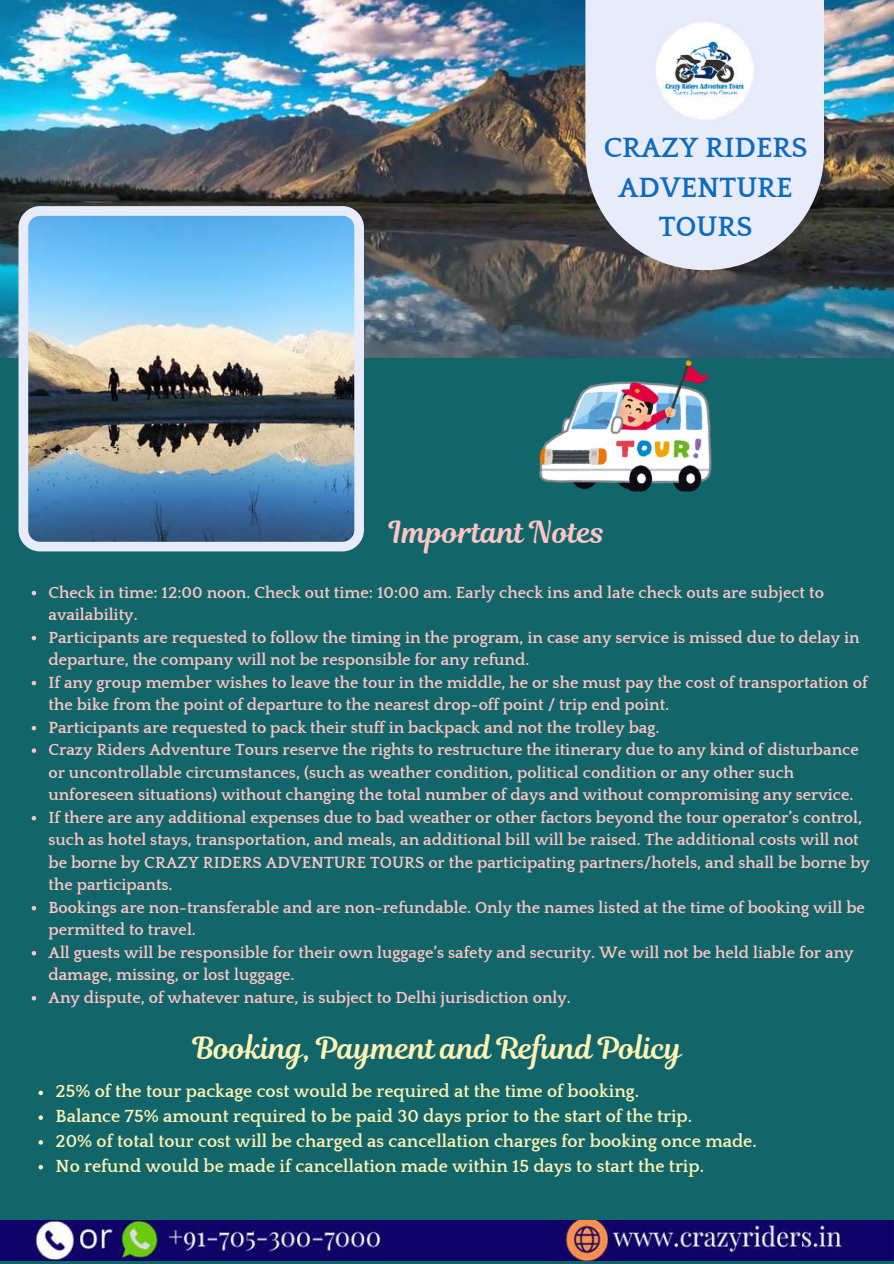
<style>
.page{position:relative;width:894px;height:1264px;background:#fff}
.page>*{position:absolute;margin:0;border:0;box-sizing:border-box;transform-origin:0 0}
.t1{font:30px "RTL Romman Regular";color:#fff2b5}
.t2{font:30px "RTL Romman Regular";color:#ffc5c5}
.t3{font:700 28.65px/39.3px "Quattrocento";color:#0e6bbd;text-align:center}
.t4{font:700 18px/24.8px "Quattrocento";color:#fff2b5}
.t5{font:700 16.5px/22.5px "Quattrocento";color:#ffc5c5}
</style>
<div class="page">
<div style="left:0;top:0;width:893px;height:1263px;background:#12666a"></div>
<img style="left:0;top:0;width:893px;height:358px">
<svg style="left:585px;top:0;width:238px;height:270px;background:#d0d3e0"></svg>
<img style="left:18px;top:206px;width:346px;height:345px">
<img style="left:634px;top:0;width:140px;height:141px">
<img style="left:0;top:1220px;width:893px;height:39px">
<svg style="left:32px;top:591px;width:4px;height:4px"></svg>
<svg style="left:32px;top:636px;width:4px;height:4px"></svg>
<svg style="left:32px;top:681px;width:4px;height:4px"></svg>
<svg style="left:32px;top:726px;width:4px;height:4px"></svg>
<svg style="left:32px;top:748px;width:4px;height:5px"></svg>
<svg style="left:32px;top:816px;width:4px;height:4px"></svg>
<svg style="left:32px;top:906px;width:4px;height:4px"></svg>
<svg style="left:32px;top:951px;width:4px;height:4px"></svg>
<svg style="left:32px;top:996px;width:4px;height:4px"></svg>
<img style="left:540px;top:361px;width:171px;height:130px">
<svg style="left:38px;top:1090px;width:5px;height:5px"></svg>
<svg style="left:38px;top:1115px;width:5px;height:4px"></svg>
<svg style="left:38px;top:1140px;width:5px;height:4px"></svg>
<svg style="left:38px;top:1165px;width:5px;height:4px"></svg>
<h2 class="t3" style="left:603px;top:129px;width:205px">CRAZY RIDERS<br>ADVENTURE<br>TOURS</h2>
<h1 class="t2" style="left:389px;top:511px;width:217px">Important Notes</h1>
<p class="t5" style="left:48px;top:581px;width:822px">Check in time: 12:00 noon. Check out time: 10:00 am. Early check ins and late check outs are subject to availability.<br>Participants are requested to follow the timing in the program, in case any service is missed due to delay in departure, the company will not be responsible for any refund.<br>If any group member wishes to leave the tour in the middle, he or she must pay the cost of transportation of the bike from the point of departure to the nearest drop-off point / trip end point.<br>Participants are requested to pack their stuff in backpack and not the trolley bag.<br>Crazy Riders Adventure Tours reserve the rights to restructure the itinerary due to any kind of disturbance or uncontrollable circumstances, (such as weather condition, political condition or any other such unforeseen situations) without changing the total number of days and without compromising any service.<br>If there are any additional expenses due to bad weather or other factors beyond the tour operator’s control, such as hotel stays, transportation, and meals, an additional bill will be raised. The additional costs will not be borne by CRAZY RIDERS ADVENTURE TOURS or the participating partners/hotels, and shall be borne by the participants.<br>Bookings are non-transferable and are non-refundable. Only the names listed at the time of booking will be permitted to travel.<br>All guests will be responsible for their own luggage’s safety and security. We will not be held liable for any damage, missing, or lost luggage.<br>Any dispute, of whatever nature, is subject to Delhi jurisdiction only.</p>
<h1 class="t1" style="left:193px;top:1027px;width:491px">Booking, Payment and Refund Policy</h1>
<p class="t4" style="left:56px;top:1079px;width:702px">25% of the tour package cost would be required at the time of booking.<br>Balance 75% amount required to be paid 30 days prior to the start of the trip.<br>20% of total tour cost will be charged as cancellation charges for booking once made.<br>No refund would be made if cancellation made within 15 days to start the trip.</p>
</div>
